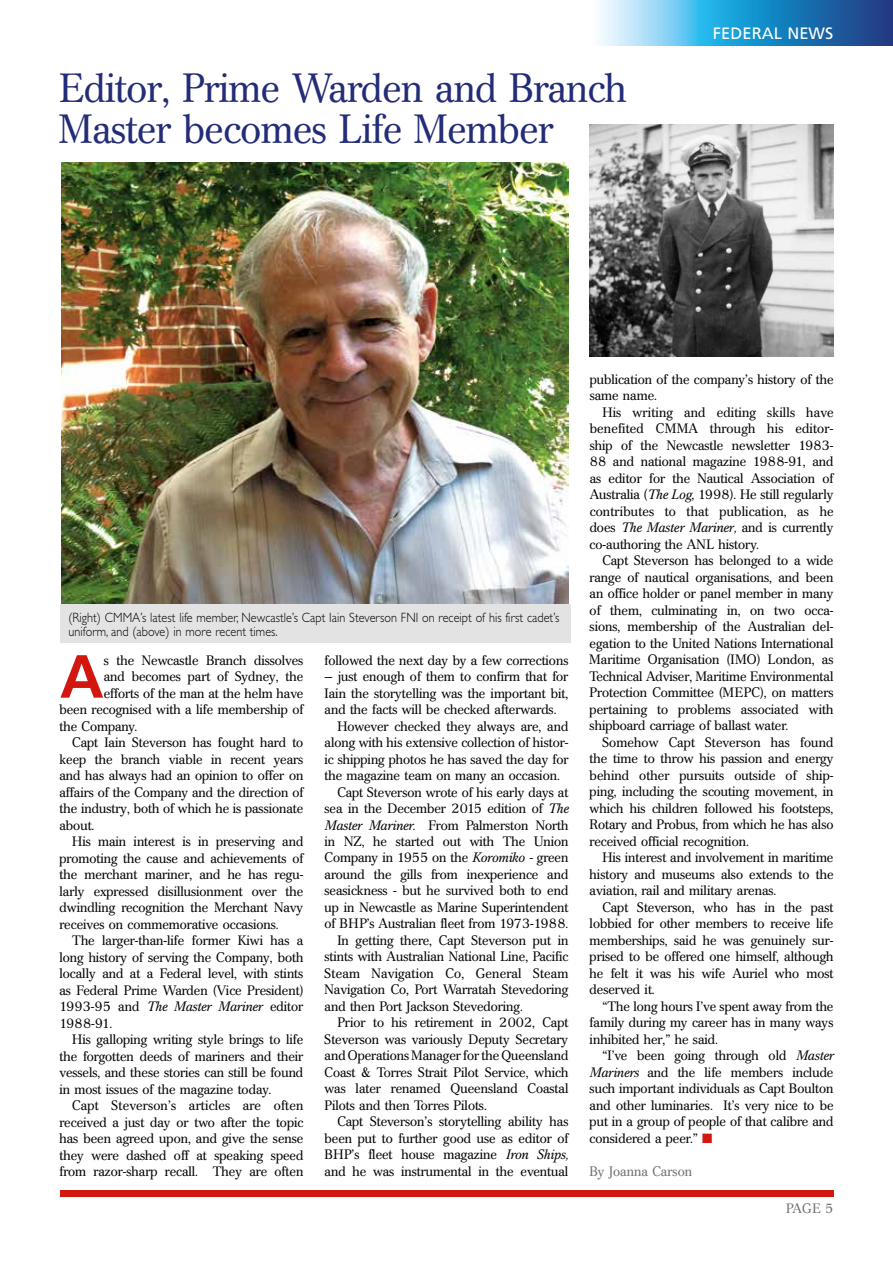
<style>
.page{position:relative;width:893px;height:1263px;background:#fff}
.page>*{position:absolute;margin:0;border:0;box-sizing:border-box;transform-origin:0 0}
.t1{font:700 60.75px "Frutiger";color:#d21610}
.t2{font:40.5px/40.5px "Cremona";letter-spacing:-.005em;color:#232c77}
.t3{font:16.5px "Frutiger";letter-spacing:.005em;color:#fff}
.t4{font:13.5px/16.5px "Cremona";color:#000;text-align:justify}
.t5{font:300 13.5px/13.5px "Gill Sans";letter-spacing:.005em;color:#000;scale:.9 1}
.t6{font:13.5px "Cremona";letter-spacing:.005em;color:#706f6f}
.s1{font-style:italic}
.s2{color:#d21610}
</style>
<div class="page">
<div style="left:60px;top:1191px;width:773px;height:6px;background:#d21610"></div>
<svg style="left:599px;top:0;width:294px;height:45px;background:#499acc"></svg>
<img style="left:62px;top:162px;width:506px;height:443px">
<div style="left:60px;top:605px;width:510px;height:38px;background:#e3e3e3"></div>
<img style="left:590px;top:125px;width:243px;height:231px">
<h2 class="t2" style="left:60px;top:68px;width:568px">Editor, Prime Warden and Branch<br>Master becomes Life Member</h2>
<p class="t3" style="left:713px;top:24px;width:120px">FEDERAL NEWS</p>
<p class="t5" style="left:69px;top:611px;width:547px">(Right) CMMA’s latest life member, Newcastle’s Capt Iain Steverson FNI on receipt of his first cadet’s uniform, and (above) in more recent times.</p>
<h1 class="t1" style="left:60px;top:641px;width:45px">A</h1>
<p class="t4" style="left:104px;top:652px;width:201px">s the Newcastle Branch dissolves</p>
<p class="t4" style="left:104px;top:668px;width:201px">and becomes part of Sydney, the</p>
<p class="t4" style="left:104px;top:685px;width:201px">efforts of the man at the helm have</p>
<p class="t4" style="left:60px;top:701px;width:245px">been recognised with a life membership of</p>
<p class="t4" style="left:60px;top:718px;width:79px">the Company.</p>
<p class="t4" style="left:72px;top:734px;width:233px">Capt Iain Steverson has fought hard to</p>
<p class="t4" style="left:60px;top:751px;width:245px">keep the branch viable in recent years</p>
<p class="t4" style="left:60px;top:767px;width:245px">and has always had an opinion to offer on</p>
<p class="t4" style="left:60px;top:784px;width:245px">affairs of the Company and the direction of</p>
<p class="t4" style="left:60px;top:800px;width:245px">the industry, both of which he is passionate</p>
<p class="t4" style="left:60px;top:817px;width:36px">about.</p>
<p class="t4" style="left:72px;top:833px;width:233px">His main interest is in preserving and</p>
<p class="t4" style="left:60px;top:850px;width:245px">promoting the cause and achievements of</p>
<p class="t4" style="left:60px;top:866px;width:245px">the merchant mariner, and he has regu-</p>
<p class="t4" style="left:60px;top:883px;width:245px">larly expressed disillusionment over the</p>
<p class="t4" style="left:60px;top:899px;width:245px">dwindling recognition the Merchant Navy</p>
<p class="t4" style="left:60px;top:916px;width:221px">receives on commemorative occasions.</p>
<p class="t4" style="left:72px;top:932px;width:233px">The larger-than-life former Kiwi has a</p>
<p class="t4" style="left:60px;top:949px;width:245px">long history of serving the Company, both</p>
<p class="t4" style="left:60px;top:965px;width:245px">locally and at a Federal level, with stints</p>
<p class="t4" style="left:60px;top:982px;width:245px">as Federal Prime Warden (Vice President)</p>
<p class="t4" style="left:60px;top:998px;width:245px">1993-95 and <span class="s1">The Master Mariner</span> editor</p>
<p class="t4" style="left:60px;top:1015px;width:54px">1988-91.</p>
<p class="t4" style="left:72px;top:1031px;width:233px">His galloping writing style brings to life</p>
<p class="t4" style="left:60px;top:1048px;width:245px">the forgotten deeds of mariners and their</p>
<p class="t4" style="left:60px;top:1064px;width:245px">vessels, and these stories can still be found</p>
<p class="t4" style="left:60px;top:1081px;width:213px">in most issues of the magazine today.</p>
<p class="t4" style="left:72px;top:1097px;width:233px">Capt Steverson’s articles are often</p>
<p class="t4" style="left:60px;top:1114px;width:245px">received a just day or two after the topic</p>
<p class="t4" style="left:60px;top:1130px;width:245px">has been agreed upon, and give the sense</p>
<p class="t4" style="left:60px;top:1147px;width:245px">they were dashed off at speaking speed</p>
<p class="t4" style="left:60px;top:1163px;width:245px">from razor-sharp recall. They are often</p>
<p class="t4" style="left:325px;top:652px;width:245px">followed the next day by a few corrections</p>
<p class="t4" style="left:325px;top:668px;width:245px">– just enough of them to confirm that for</p>
<p class="t4" style="left:325px;top:685px;width:245px">Iain the storytelling was the important bit,</p>
<p class="t4" style="left:325px;top:701px;width:233px">and the facts will be checked afterwards.</p>
<p class="t4" style="left:337px;top:718px;width:233px">However checked they always are, and</p>
<p class="t4" style="left:325px;top:734px;width:245px">along with his extensive collection of histor-</p>
<p class="t4" style="left:325px;top:751px;width:245px">ic shipping photos he has saved the day for</p>
<p class="t4" style="left:325px;top:767px;width:237px">the magazine team on many an occasion.</p>
<p class="t4" style="left:337px;top:784px;width:232px">Capt Steverson wrote of his early days at</p>
<p class="t4" style="left:325px;top:800px;width:245px">sea in the December 2015 edition of <span class="s1">The</span></p>
<p class="t4" style="left:325px;top:817px;width:245px"><span class="s1">Master Mariner.</span> From Palmerston North</p>
<p class="t4" style="left:325px;top:833px;width:245px">in NZ, he started out with The Union</p>
<p class="t4" style="left:325px;top:850px;width:245px">Company in 1955 on the <span class="s1">Koromiko -</span> green</p>
<p class="t4" style="left:325px;top:866px;width:245px">around the gills from inexperience and</p>
<p class="t4" style="left:325px;top:883px;width:245px">seasickness - but he survived both to end</p>
<p class="t4" style="left:325px;top:899px;width:245px">up in Newcastle as Marine Superintendent</p>
<p class="t4" style="left:325px;top:916px;width:245px">of BHP’s Australian fleet from 1973-1988.</p>
<p class="t4" style="left:337px;top:932px;width:233px">In getting there, Capt Steverson put in</p>
<p class="t4" style="left:325px;top:949px;width:245px">stints with Australian National Line, Pacific</p>
<p class="t4" style="left:325px;top:965px;width:245px">Steam Navigation Co, General Steam</p>
<p class="t4" style="left:325px;top:982px;width:245px">Navigation Co, Port Warratah Stevedoring</p>
<p class="t4" style="left:325px;top:998px;width:200px">and then Port Jackson Stevedoring.</p>
<p class="t4" style="left:337px;top:1015px;width:233px">Prior to his retirement in 2002, Capt</p>
<p class="t4" style="left:325px;top:1031px;width:245px">Steverson was variously Deputy Secretary</p>
<p class="t4" style="left:325px;top:1048px;width:245px">and Operations Manager for the Queensland</p>
<p class="t4" style="left:325px;top:1064px;width:245px">Coast &amp; Torres Strait Pilot Service, which</p>
<p class="t4" style="left:325px;top:1081px;width:245px">was later renamed Queensland Coastal</p>
<p class="t4" style="left:325px;top:1097px;width:164px">Pilots and then Torres Pilots.</p>
<p class="t4" style="left:337px;top:1114px;width:233px">Capt Steverson’s storytelling ability has</p>
<p class="t4" style="left:325px;top:1130px;width:245px">been put to further good use as editor of</p>
<p class="t4" style="left:325px;top:1147px;width:245px">BHP’s fleet house magazine <span class="s1">Iron Ships,</span></p>
<p class="t4" style="left:325px;top:1163px;width:245px">and he was instrumental in the eventual</p>
<p class="t4" style="left:590px;top:371px;width:245px">publication of the company’s history of the same name.</p>
<p class="t4" style="left:590px;top:404px;width:245px;text-indent:13px">His writing and editing skills have benefited CMMA through his editor&shy;ship of the Newcastle newsletter 1983- 88 and national magazine 1988-91, and as editor for the Nautical Association of Australia (<span class="s1">The Log</span>, 1998). He still regularly contributes to that publication, as he does <span class="s1">The Master Mariner,</span> and is currently co-authoring the ANL history.</p>
<p class="t4" style="left:590px;top:552px;width:245px;text-indent:13px">Capt Steverson has belonged to a wide range of nautical organisations, and been an office holder or panel member in many of them, culminating in, on two occa&shy;sions, membership of the Australian del&shy;egation to the United Nations International Maritime Organisation (IMO) London, as Technical Adviser, Maritime Environmental Protection Committee (MEPC), on matters pertaining to problems associated with shipboard carriage of ballast water.</p>
<p class="t4" style="left:590px;top:734px;width:245px;text-indent:13px">Somehow Capt Steverson has found the time to throw his passion and energy behind other pursuits outside of ship&shy;ping, including the scouting movement, in which his children followed his footsteps, Rotary and Probus, from which he has also received official recognition.</p>
<p class="t4" style="left:590px;top:849px;width:245px;text-indent:13px">His interest and involvement in maritime history and museums also extends to the aviation, rail and military arenas.</p>
<p class="t4" style="left:590px;top:899px;width:245px;text-indent:13px">Capt Steverson, who has in the past lobbied for other members to receive life memberships, said he was genuinely sur&shy;prised to be offered one himself, although he felt it was his wife Auriel who most deserved it.</p>
<p class="t4" style="left:590px;top:998px;width:245px;text-indent:13px">“The long hours I’ve spent away from the family during my career has in many ways inhibited her,” he said.</p>
<p class="t4" style="left:590px;top:1047px;width:245px;text-indent:13px">“I’ve been going through old <span class="s1">Master Mariners</span> and the life members include such important individuals as Capt Boulton and other luminaries. It’s very nice to be put in a group of people of that calibre and considered a peer.” <span class="s2">■</span></p>
<p class="t6" style="left:590px;top:1163px;width:104px">By Joanna Carson</p>
<p class="t6" style="left:786px;top:1201px;width:49px">PAGE 5</p>
</div>
